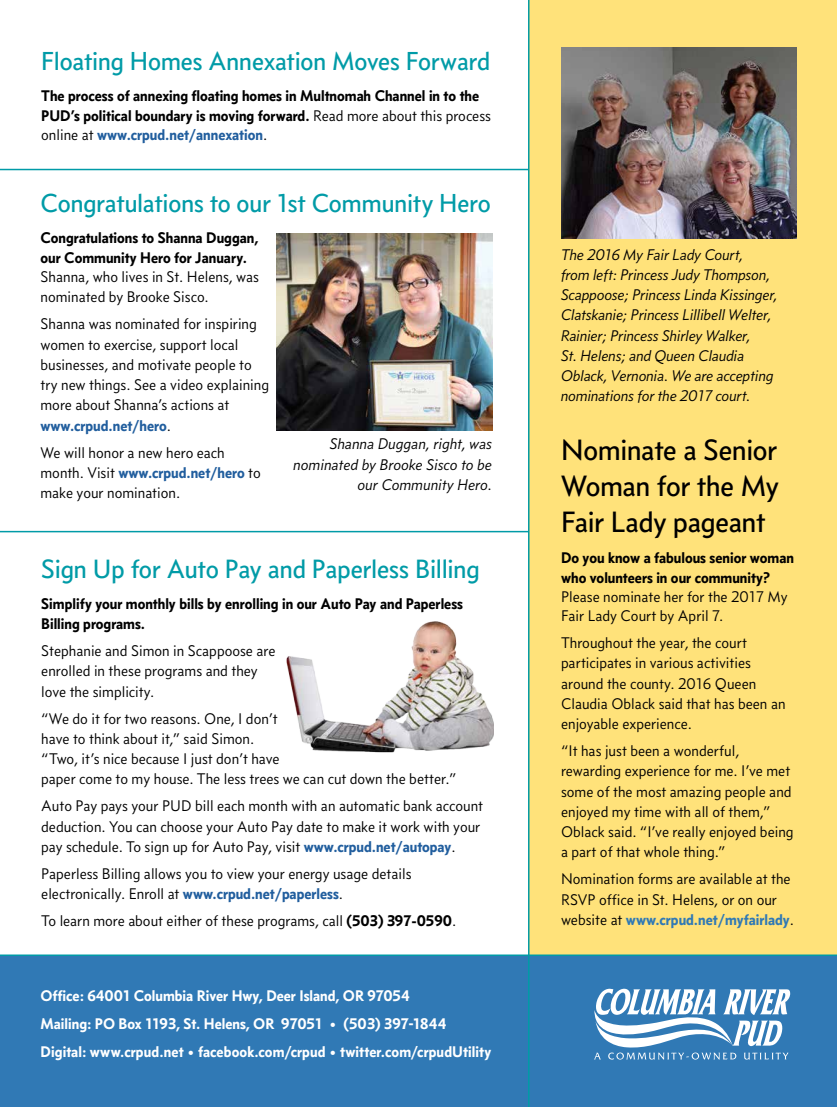
<style>
.page{position:relative;width:837px;height:1107px;background:#fff}
.page>*{position:absolute;margin:0;border:0;box-sizing:border-box;transform-origin:0 0}
.t1{font:30px/36px "Concourse T4";letter-spacing:-.01em;color:#000;text-align:justify}
.t2{font:27px "Concourse T4";letter-spacing:-.005em;color:#009ba7}
.t3{font:26.55px "Concourse T4";letter-spacing:-.005em;color:#009ba7}
.t4{font:15.75px/20.2px "Concourse T3";color:#000}
.t5{font:italic 15.75px/20.2px "Concourse T3";letter-spacing:-.01em;color:#000;text-align:right}
.t6{font:15.75px/20.2px "Concourse T6";color:#000}
.t7{font:15.75px/27.8px "Concourse T6";color:#fff}
.t8{font:700 15.75px/20.2px "Concourse T3";color:#000}
.t9{font:15.75px "Concourse T6";color:#3079b5}
.t10{font:700 15.75px "Concourse T3";color:#215e9e}
.s1{font-family:"Concourse T3"}
.s2{font-weight:400;color:#000}
.s3{font-weight:700;color:#215e9e}
.s4{font-weight:700}
.s5{font-family:"Concourse T3";color:#000}
</style>
<div class="page">
<img style="left:276px;top:234px;width:216px;height:197px">
<div style="left:528px;top:0;width:309px;height:956px;background:#ffe27a"></div>
<div style="left:0;top:956px;width:837px;height:151px;background:#3079b5"></div>
<hr style="left:0;top:955px;width:837px;height:1px;background:#009ba7">
<svg style="left:594px;top:989px;width:197px;height:71px"></svg>
<hr style="left:528px;top:0;width:2px;height:1107px;background:#009ba7">
<hr style="left:0;top:531px;width:528px;height:1px;background:#009ba7">
<img style="left:286px;top:621px;width:207px;height:132px">
<img style="left:561px;top:47px;width:235px;height:191px">
<hr style="left:0;top:169px;width:528px;height:1px;background:#009ba7">
<h3 class="t3" style="left:41px;top:46px;width:450px">Floating Homes Annexation Moves Forward</h3>
<p class="t6" style="left:41px;top:85px;width:451px">The process of annexing floating homes in Multnomah Channel in to the<br>PUD’s political boundary is moving forward. <span class="s1">Read more about this process</span></p>
<p class="t10" style="left:41px;top:125px;width:228px"><span class="s2">online at</span> www.crpud.net/annexation<span class="s2">.</span></p>
<h3 class="t3" style="left:40px;top:188px;width:452px">Congratulations to our 1st Community Hero</h3>
<p class="t6" style="left:40px;top:227px;width:219px">Congratulations to Shanna Duggan, our Community Hero for January.</p>
<p class="t4" style="left:40px;top:267px;width:220px">Shanna, who lives in St. Helens, was nominated by Brooke Sisco.</p>
<p class="t4" style="left:40px;top:314px;width:230px">Shanna was nominated for inspiring women to exercise, support local businesses, and motivate people to try new things. See a video explaining more about Shanna’s actions at <span class="s3">www.crpud.net/hero</span>.</p>
<p class="t4" style="left:40px;top:442px;width:222px">We will honor a new hero each month. Visit <span class="s3">www.crpud.net/hero</span> to make your nomination.</p>
<p class="t5" style="left:294px;top:434px;width:200px">Shanna Duggan, right, was nominated by Brooke Sisco to be our Community Hero.</p>
<h2 class="t2" style="left:41px;top:554px;width:440px">Sign Up for Auto Pay and Paperless Billing</h2>
<p class="t8" style="left:41px;top:593px;width:423px">Simplify your monthly bills by enrolling in our Auto Pay and Paperless<br>Billing programs.</p>
<p class="t4" style="left:41px;top:641px;width:236px">Stephanie and Simon in Scappoose are enrolled in these programs and they love the simplicity.</p>
<p class="t4" style="left:41px;top:708px;width:417px">“We do it for two reasons. One, I don’t<br>have to think about it,” said Simon.<br>“Two, it’s nice because I just don’t have<br>paper come to my house. The less trees we can cut down the better.”</p>
<p class="t4" style="left:41px;top:796px;width:443px">Auto Pay pays your PUD bill each month with an automatic bank account deduction. You can choose your Auto Pay date to make it work with your pay schedule. To sign up for Auto Pay, visit <span class="s3">www.crpud.net/autopay</span>.</p>
<p class="t4" style="left:41px;top:863px;width:372px">Paperless Billing allows you to view your energy usage details electronically. Enroll at <span class="s3">www.crpud.net/paperless</span>.</p>
<p class="t4" style="left:41px;top:911px;width:417px">To learn more about either of these programs, call <span class="s4">(503) 397-0590</span>.</p>
<p class="t7" style="left:40px;top:982px;width:452px">Office: 64001 Columbia River Hwy, Deer Island, OR 97054<br>Mailing: PO Box 1193, St. Helens, OR 97051 • (503) 397-1844<br>Digital: www.crpud.net • facebook.com/crpud • twitter.com/crpudUtility</p>
<p class="t5" style="left:561px;top:244px;width:218px;text-align:left">The 2016 My Fair Lady Court,<br>from left: Princess Judy Thompson, Scappoose; Princess Linda Kissinger, Clatskanie; Princess Lillibell Welter, Rainier; Princess Shirley Walker,<br>St. Helens; and Queen Claudia Oblack, Vernonia. We are accepting nominations for the 2017 court.</p>
<h1 class="t1" style="left:561px;top:432px;width:219px">Nominate a Senior Woman for the My Fair Lady pageant</h1>
<p class="t6" style="left:561px;top:547px;width:234px">Do you know a fabulous senior woman who volunteers in our community?</p>
<p class="t4" style="left:561px;top:587px;width:228px;line-height:18.9px">Please nominate her for the 2017 My<br>Fair Lady Court by April 7.</p>
<p class="t4" style="left:561px;top:633px;width:226px">Throughout the year, the court participates in various activities around the county. 2016 Queen<br>Claudia Oblack said that has been an enjoyable experience.</p>
<p class="t4" style="left:561px;top:741px;width:234px">“It has just been a wonderful, rewarding experience for me. I’ve met some of the most amazing people and enjoyed my time with all of them,” Oblack said. “I’ve really enjoyed being a part of that whole thing.”</p>
<p class="t4" style="left:561px;top:869px;width:231px">Nomination forms are available at the<br>RSVP office in St. Helens, or on our</p>
<p class="t9" style="left:561px;top:910px;width:235px"><span class="s5">website at</span> www.crpud.net/myfairlady<span class="s5">.</span></p>
</div>
